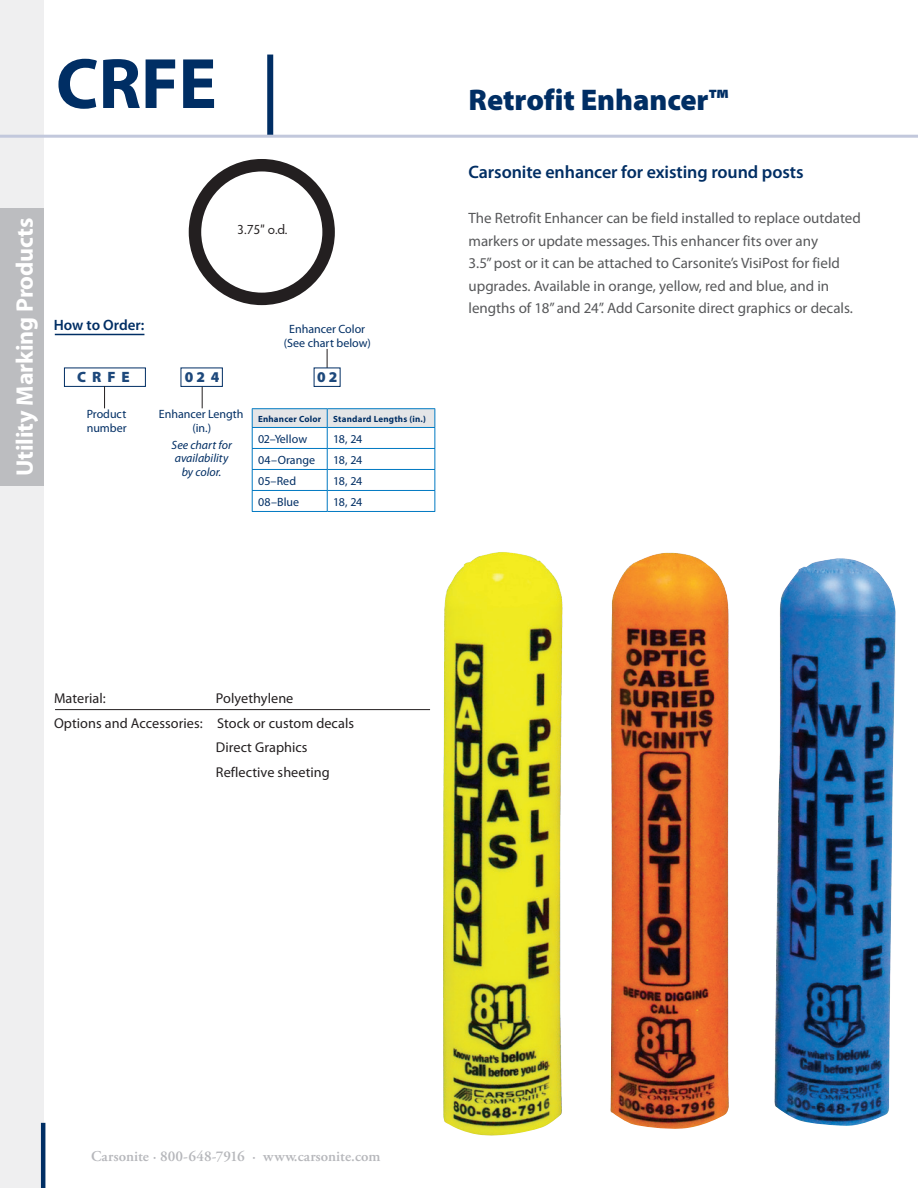
<style>
.page{position:relative;width:918px;height:1188px;background:#fff}
.page>*{position:absolute;margin:0;border:0;box-sizing:border-box;transform-origin:0 0}
.ParaStyle01-Leading{font:700 72px "Myriad Pro";color:#002e64}
.ParaStyle01-Leading-2{font:900 30px "Myriad Pro";color:#002e64}
.ParaStyle01-Leading-3{font:700 24px "Myriad Pro";letter-spacing:-.005em;color:#fff}
.ParaStyle01-Leading-4{font:600 18px "Myriad Pro";letter-spacing:-.005em;color:#002e64}
.ParaStyle07-Leading{font:15px/22.5px "Myriad Pro";color:#57585a}
.ParaStyle02-Leading{font:600 15px "Adobe Garamond Pro";color:#b6b7bb}
.ParaStyle01-Leading-5{font:600 15px "Myriad Pro";color:#002e64}
.ParaStyle01-Leading-6{font:900 15px "Myriad Pro";color:#1d487b}
.ParaStyle14-Leading{font:900 15px "Myriad Pro";color:#1d487b}
.ParaStyle09-Leading{font:14.25px "Myriad Pro";letter-spacing:.005em;color:#231f20}
.ParaStyle01-Leading-7{font:14.25px "Myriad Pro";letter-spacing:.005em;color:#231f20}
.ParaStyle01-Leading-8{font:13.5px "Hypatia Sans Pro";color:#231f20}
.ParaStyle01-Leading-9{font:12px "Myriad Pro";letter-spacing:.005em;color:#002e64}
.ParaStyle10-Leading{font:12px/13.5px "Myriad Pro";color:#002e64;text-align:center}
.ParaStyle10-Leading-2{font:italic 12px/13.5px "Myriad Pro";color:#002e64}
.ParaStyle14-Leading-2{font:12px "Myriad Pro";color:#002e64}
.ParaStyle01-Leading-10{font:700 9px "Myriad Pro";letter-spacing:.02em;color:#002e64}
.ParaStyle04-Leading{font:700 9px "Myriad Pro";letter-spacing:.02em;color:#002e64}
</style>
<div class="page">
<div style="left:0;top:0;width:44px;height:1188px;background:#efeff0"></div>
<hr style="left:41px;top:1123px;width:4px;height:65px;background:#002e64">
<div style="left:267px;top:55px;width:6px;height:81px;background:#002e64"></div>
<hr style="left:0;top:135px;width:918px;height:3px;background:#c2c8dc">
<div style="left:64px;top:368px;width:82px;height:19px;background:#fff;border:1px solid #002e64"></div>
<svg style="left:202px;top:387px;width:1px;height:21px"></svg>
<svg style="left:104px;top:386px;width:1px;height:22px"></svg>
<div style="left:181px;top:368px;width:42px;height:19px;background:#fff;border:1px solid #002e64"></div>
<hr style="left:252px;top:408px;width:75px;height:1px;background:#0079c2">
<hr style="left:327px;top:408px;width:108px;height:1px;background:#0079c2">
<svg style="left:252px;top:409px;width:183px;height:102px"></svg>
<hr style="left:252px;top:511px;width:75px;height:1px;background:#0079c2">
<hr style="left:327px;top:511px;width:108px;height:1px;background:#0079c2">
<hr style="left:55px;top:334px;width:89px;height:1px;background:#002e64">
<hr style="left:55px;top:709px;width:375px;height:1px;background:#231f20">
<hr style="left:327px;top:349px;width:1px;height:37px;background:#231f20">
<div style="left:314px;top:368px;width:27px;height:19px;background:#fff;border:1px solid #002e64"></div>
<div style="left:189px;top:159px;width:146px;height:146px;border:12px solid #231f20;border-radius:50%"></div>
<img style="left:443px;top:552px;width:453px;height:584px">
<div style="left:0;top:209px;width:44px;height:277px;background:#bcbdc0"></div>
<p class="ParaStyle01-Leading" style="left:56px;top:37px;width:162px">CRFE</p>
<p class="ParaStyle01-Leading-3" style="left:9px;top:476px;width:260px;rotate:-90deg">Utility Marking Products</p>
<p class="ParaStyle01-Leading-8" style="left:237px;top:220px;width:52px">3.75” o.d.</p>
<p class="ParaStyle01-Leading-5" style="left:54px;top:315px;width:92px">How to Order:</p>
<p class="ParaStyle10-Leading" style="left:284px;top:322px;width:89px">Enhancer Color (See chart below)</p>
<p class="ParaStyle01-Leading-6" style="left:77px;top:369px;width:54px">CRF E</p>
<p class="ParaStyle10-Leading" style="left:87px;top:407px;width:41px;text-align:left">Product number</p>
<p class="ParaStyle14-Leading" style="left:185px;top:369px;width:36px">02 4</p>
<p class="ParaStyle14-Leading-2" style="left:159px;top:407px;width:86px">Enhancer Length</p>
<p class="ParaStyle10-Leading" style="left:192px;top:421px;width:20px">(in.)</p>
<p class="ParaStyle10-Leading-2" style="left:172px;top:438px;width:62px">See chart for availability</p>
<p class="ParaStyle10-Leading-2" style="left:182px;top:465px;width:41px">by color.</p>
<p class="ParaStyle01-Leading-6" style="left:317px;top:369px;width:22px">02</p>
<p class="ParaStyle04-Leading" style="left:258px;top:413px;width:65px">Enhancer Color</p>
<p class="ParaStyle01-Leading-10" style="left:333px;top:413px;width:94px">Standard Lengths (in.)</p>
<p class="ParaStyle01-Leading-9" style="left:258px;top:431px;width:50px">02–Yellow</p>
<p class="ParaStyle01-Leading-9" style="left:333px;top:431px;width:31px">18, 24</p>
<p class="ParaStyle01-Leading-9" style="left:258px;top:452px;width:59px">04–Orange</p>
<p class="ParaStyle01-Leading-9" style="left:333px;top:452px;width:31px">18, 24</p>
<p class="ParaStyle01-Leading-9" style="left:258px;top:473px;width:39px">05–Red</p>
<p class="ParaStyle01-Leading-9" style="left:333px;top:473px;width:31px">18, 24</p>
<p class="ParaStyle01-Leading-9" style="left:258px;top:494px;width:43px">08–Blue</p>
<p class="ParaStyle01-Leading-9" style="left:333px;top:494px;width:31px">18, 24</p>
<p class="ParaStyle01-Leading-2" style="left:469px;top:83px;width:261px">Retrofit Enhancer™</p>
<p class="ParaStyle01-Leading-4" style="left:469px;top:160px;width:337px">Carsonite enhancer for existing round posts</p>
<p class="ParaStyle07-Leading" style="left:469px;top:207px;width:394px">The Retrofit Enhancer can be field installed to replace outdated markers or update messages. This enhancer fits over any</p>
<p class="ParaStyle07-Leading" style="left:469px;top:252px;width:385px">3.5” post or it can be attached to Carsonite’s VisiPost for field upgrades. Available in orange, yellow, red and blue, and in lengths of 18” and 24”. Add Carsonite direct graphics or decals.</p>
<p class="ParaStyle01-Leading-7" style="left:54px;top:689px;width:53px">Material:</p>
<p class="ParaStyle01-Leading-7" style="left:216px;top:689px;width:79px">Polyethylene</p>
<p class="ParaStyle09-Leading" style="left:54px;top:714px;width:302px">Options and Accessories: Stock or custom decals</p>
<p class="ParaStyle09-Leading" style="left:216px;top:739px;width:93px">Direct Graphics</p>
<p class="ParaStyle09-Leading" style="left:216px;top:764px;width:115px">Reflective sheeting</p>
<p class="ParaStyle02-Leading" style="left:91px;top:1148px;width:291px">Carsonite · 800-648-7916 · www.carsonite.com</p>
</div>
